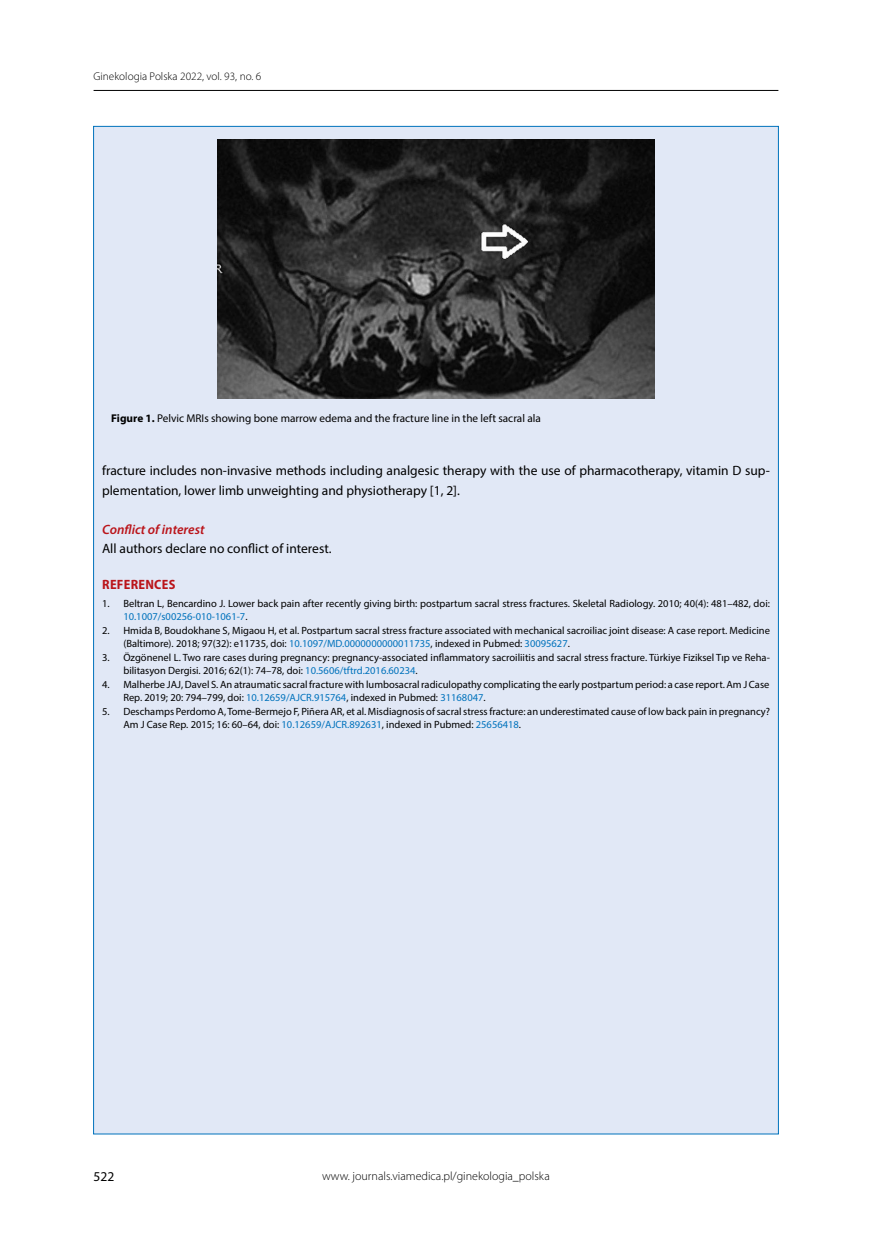
<style>
.page{position:relative;width:872px;height:1234px;background:#fff}
.page>*{position:absolute;margin:0;border:0;box-sizing:border-box;transform-origin:0 0}
.t1{font:13.5px/19.5px "Myriad Pro";color:#000}
.t2{font:italic 600 13.5px "Myriad Pro";color:#ba141a}
.t3{font:700 semi-condensed 13.5px "Myriad Pro";letter-spacing:.02em;color:#ba141a}
.t4{font:300 12px "Myriad Pro";color:#000}
.t5{font:11.25px "Myriad Pro";color:#000}
.t6{font:300 11.25px "Myriad Pro";color:#000}
.t7{font:10.5px/13.5px "Myriad Pro";color:#000}
.s1{font-weight:700}
.s2{color:#0072bc}
</style>
<div class="page">
<hr style="left:94px;top:90px;width:684px;height:1px;background:#000">
<div style="left:93px;top:126px;width:685px;height:1008px;background:#e1e8f6;border:1px solid #0072bc"></div>
<img style="left:217px;top:140px;width:438px;height:258px">
<p class="t6" style="left:94px;top:71px;width:169px">Ginekologia Polska 2022, vol. 93, no. 6</p>
<p class="t5" style="left:111px;top:411px;width:431px"><span class="s1">Figure 1.</span> Pelvic MRIs showing bone marrow edema and the fracture line in the left sacral ala</p>
<p class="t1" style="left:102px;top:460px;width:669px">fracture includes non-invasive methods including analgesic therapy with the use of pharmacotherapy, vitamin D sup&shy;plementation, lower limb unweighting and physiotherapy [1, 2].</p>
<p class="t2" style="left:102px;top:520px;width:104px">Conflict of interest</p>
<p class="t1" style="left:102px;top:538px;width:231px">All authors declare no conflict of interest.</p>
<p class="t3" style="left:102px;top:576px;width:75px">REFERENCES</p>
<p class="t7" style="left:123px;top:596px;width:648px;text-indent:-21px">1. Beltran L, Bencardino J. Lower back pain after recently giving birth: postpartum sacral stress fractures. Skeletal Radiology. 2010; 40(4): 481–482, doi:<br><span class="s2">10.1007/s00256-010-1061-7</span>.</p>
<p class="t7" style="left:123px;top:623px;width:648px;text-indent:-21px">2. Hmida B, Boudokhane S, Migaou H, et al. Postpartum sacral stress fracture associated with mechanical sacroiliac joint disease: A case report. Medicine (Baltimore). 2018; 97(32): e11735, doi: <span class="s2">10.1097/MD.0000000000011735</span>, indexed in Pubmed: <span class="s2">30095627</span>.</p>
<p class="t7" style="left:123px;top:650px;width:648px;text-indent:-21px">3. Özgönenel L. Two rare cases during pregnancy: pregnancy-associated inflammatory sacroiliitis and sacral stress fracture. Türkiye Fiziksel Tıp ve Reha&shy;bilitasyon Dergisi. 2016; 62(1): 74–78, doi: <span class="s2">10.5606/tftrd.2016.60234</span>.</p>
<p class="t7" style="left:123px;top:677px;width:647px;text-indent:-21px">4. Malherbe JAJ, Davel S. An atraumatic sacral fracture with lumbosacral radiculopathy complicating the early postpartum period: a case report. Am J Case<br>Rep. 2019; 20: 794–799, doi: <span class="s2">10.12659/AJCR.915764</span>, indexed in Pubmed: <span class="s2">31168047</span>.</p>
<p class="t7" style="left:123px;top:704px;width:648px;text-indent:-21px">5. Deschamps Perdomo A, Tome-Bermejo F, Piñera AR, et al. Misdiagnosis of sacral stress fracture: an underestimated cause of low back pain in pregnancy?<br>Am J Case Rep. 2015; 16: 60–64, doi: <span class="s2">10.12659/AJCR.892631</span>, indexed in Pubmed: <span class="s2">25656418</span>.</p>
<p class="t1" style="left:94px;top:1166px;width:22px">522</p>
<p class="t4" style="left:322px;top:1169px;width:229px">www. journals.viamedica.pl/ginekologia_polska</p>
</div>
